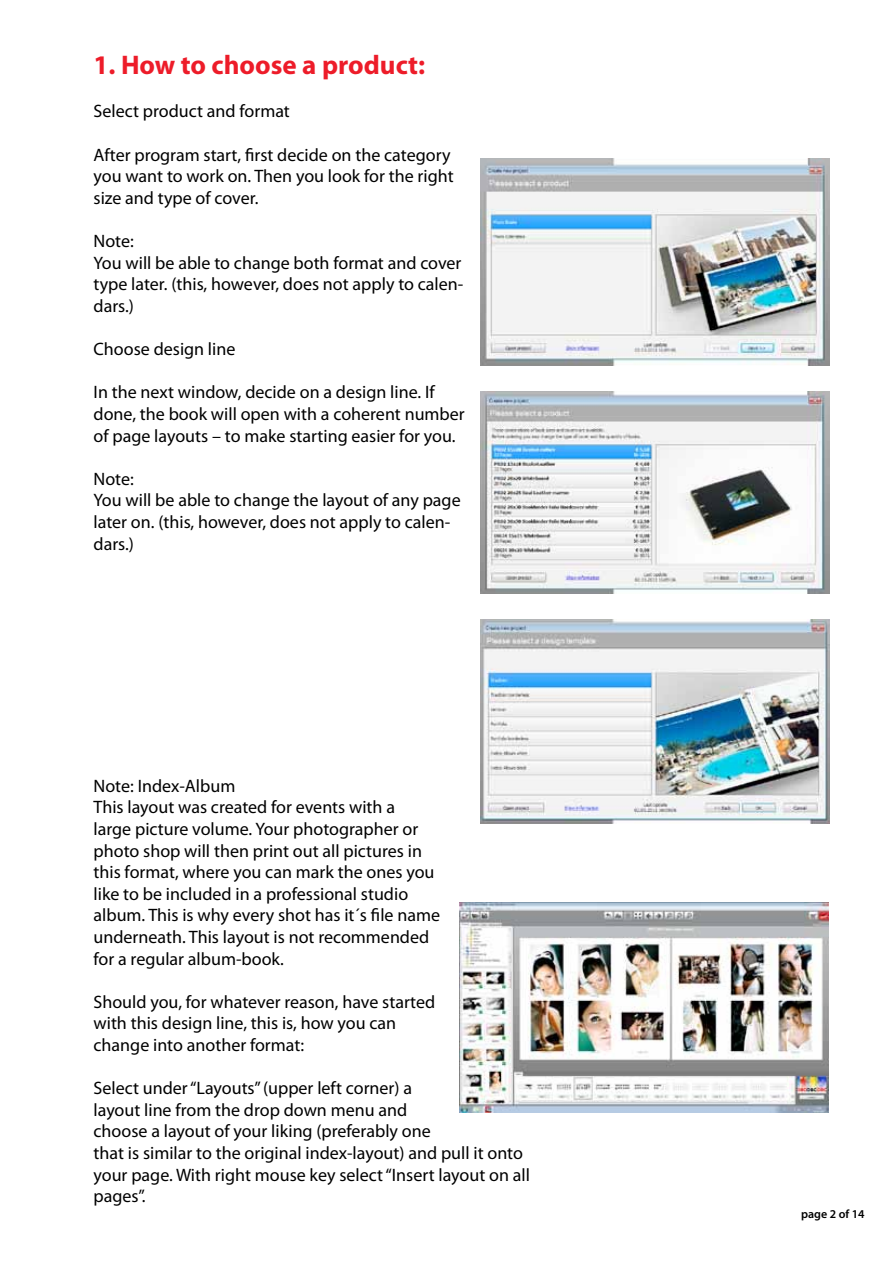
<style>
.page{position:relative;width:893px;height:1263px;background:#fff}
.page>*{position:absolute;margin:0;border:0;box-sizing:border-box;transform-origin:0 0}
.t1{font:700 27px "Myriad Pro";color:#ed1c29}
.t2{font:18px/21.6px "Myriad Pro";color:#000}
.t3{font:600 12px "Myriad Pro";color:#000}
</style>
<div class="page">
<img style="left:480px;top:159px;width:349px;height:207px">
<img style="left:480px;top:391px;width:349px;height:203px">
<img style="left:480px;top:619px;width:349px;height:205px">
<img style="left:459px;top:903px;width:370px;height:209px">
<h1 class="t1" style="left:94px;top:48px;width:333px">1. How to choose a product:</h1>
<p class="t2" style="left:94px;top:100px;width:198px">Select product and format</p>
<p class="t2" style="left:94px;top:144px;width:362px">After program start, first decide on the category you want to work on. Then you look for the right size and type of cover.</p>
<p class="t2" style="left:94px;top:230px;width:371px">Note:<br>You will be able to change both format and cover type later. (this, however, does not apply to calen&shy;dars.)</p>
<p class="t2" style="left:94px;top:338px;width:143px">Choose design line</p>
<p class="t2" style="left:94px;top:381px;width:373px">In the next window, decide on a design line. If done, the book will open with a coherent number of page layouts – to make starting easier for you.</p>
<p class="t2" style="left:94px;top:468px;width:369px">Note:<br>You will be able to change the layout of any page later on. (this, however, does not apply to calen&shy;dars.)</p>
<p class="t2" style="left:94px;top:774px;width:348px">Note: Index-Album<br>This layout was created for events with a<br>large picture volume. Your photographer or photo shop will then print out all pictures in this format, where you can mark the ones you like to be included in a professional studio album. This is why every shot has it´s file name underneath. This layout is not recommended for a regular album-book.</p>
<p class="t2" style="left:94px;top:990px;width:343px">Should you, for whatever reason, have started with this design line, this is, how you can change into another format:</p>
<p class="t2" style="left:94px;top:1077px;width:438px">Select under “Layouts” (upper left corner) a<br>layout line from the drop down menu and<br>choose a layout of your liking (preferably one<br>that is similar to the original index-layout) and pull it onto your page. With right mouse key select “Insert layout on all pages”.</p>
<p class="t3" style="left:801px;top:1206px;width:65px">page 2 of 14</p>
</div>
